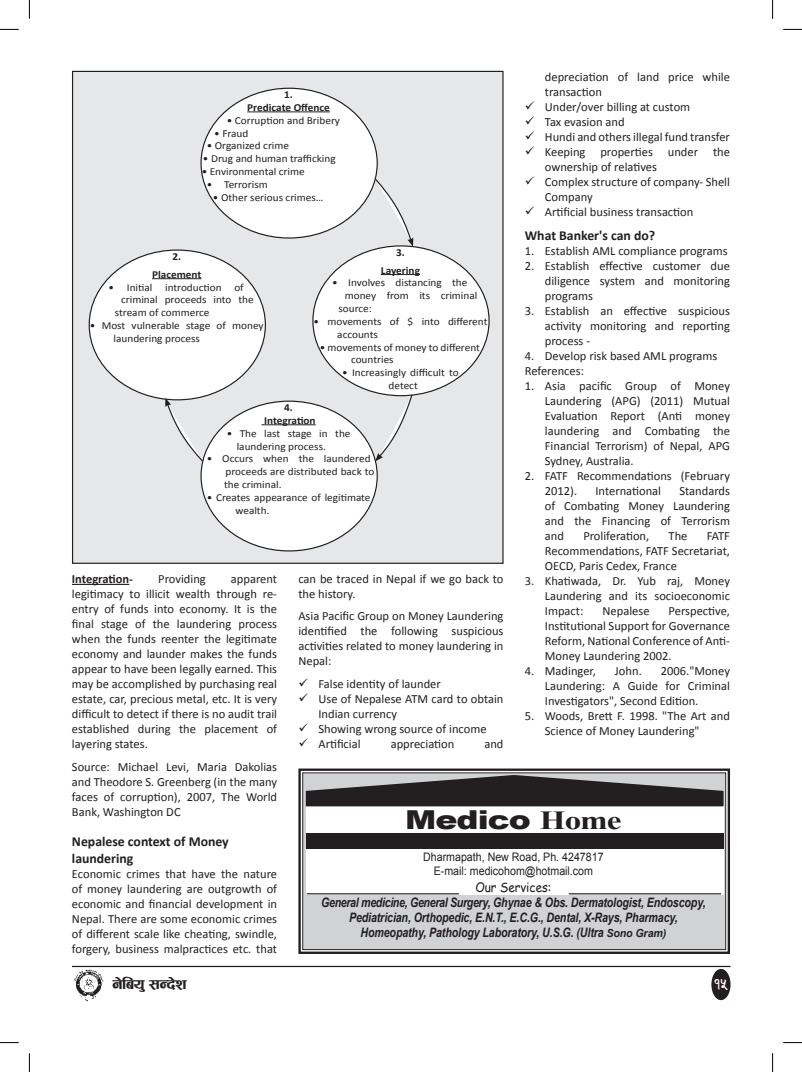
<style>
.page{position:relative;width:802px;height:1072px;background:#fff}
.page>*{position:absolute;margin:0;border:0;box-sizing:border-box;transform-origin:0 0}
.t1{font:900 26.12px "Arial";letter-spacing:-.03em;color:#231f20;scale:1.27 1}
.t2{font:20px "Supravaha NUM Bold";color:#fff}
.t3{font:17.5px "Sun";color:#231f20}
.t4{font:700 13.75px/16.5px "Calibri";color:#231f20}
.t5{font:italic 700 13px/15px "Arial";letter-spacing:-.01em;color:#231f20;text-align:center;scale:.82 1}
.t6{font:13px "Comic Sans MS";color:#231f20;scale:.91 1}
.t7{font:12.5px/15px "Calibri";color:#231f20;text-align:justify}
.t8{font:700 12.5px "Calibri";letter-spacing:-.005em;color:#231f20}
.t9{font:11.75px/14.1px "Arial";color:#231f20;text-align:center;scale:.91 1}
.t10{font:10.75px/12.9px "Calibri";color:#231f20;scale:1.05 1}
.t11{font:700 10.75px/12.9px "Calibri";color:#231f20;text-align:center;scale:1.05 1}
.s1{font-family:"Times New Roman";font-weight:700}
.s2{font-size:11.12px}
</style>
<div class="page">
<div style="left:711px;top:968px;width:19px;height:31px;background:#231f20;border-radius:50%"></div>
<hr style="left:72px;top:965px;width:658px;height:1px;background:#231f20">
<img style="left:74px;top:969px;width:30px;height:32px">
<hr style="left:72px;top:583px;width:57px;height:2px;background:#231f20">
<div style="left:72px;top:71px;width:431px;height:492px;background:#e6e7e9"></div>
<div style="left:201px;top:88px;width:176px;height:150px;background:#fff;border-radius:50%"></div>
<hr style="left:247px;top:111px;width:83px;height:1px;background:#231f20">
<div style="left:201px;top:401px;width:176px;height:150px;background:#fff;border-radius:50%"></div>
<hr style="left:261px;top:424px;width:54px;height:1px;background:#231f20">
<div style="left:89px;top:250px;width:176px;height:150px;background:#fff;border-radius:50%"></div>
<hr style="left:152px;top:278px;width:49px;height:1px;background:#231f20">
<div style="left:313px;top:246px;width:176px;height:149px;background:#fff;border-radius:50%"></div>
<hr style="left:381px;top:274px;width:39px;height:1px;background:#231f20">
<svg style="left:373px;top:177px;width:40px;height:70px"></svg>
<svg style="left:375px;top:393px;width:38px;height:68px"></svg>
<svg style="left:165px;top:397px;width:39px;height:66px"></svg>
<svg style="left:298px;top:768px;width:432px;height:186px;background:#bcbcbe"></svg>
<div style="left:306px;top:804px;width:417px;height:41px;background:#fff"></div>
<div style="left:306px;top:848px;width:417px;height:46px;background:#fff"></div>
<div style="left:306px;top:833px;width:417px;height:16px;background:#231f20"></div>
<svg style="left:306px;top:774px;width:417px;height:32px;background:#535052"></svg>
<hr style="left:306px;top:893px;width:152px;height:1px;background:#231f20">
<hr style="left:568px;top:893px;width:152px;height:1px;background:#231f20">
<svg style="left:0;top:29px;width:19px;height:1px"></svg>
<svg style="left:783px;top:29px;width:18px;height:1px"></svg>
<svg style="left:0;top:1042px;width:19px;height:1px"></svg>
<svg style="left:783px;top:1042px;width:18px;height:1px"></svg>
<svg style="left:29px;top:0;width:1px;height:19px"></svg>
<svg style="left:29px;top:1053px;width:1px;height:18px"></svg>
<svg style="left:772px;top:0;width:1px;height:19px"></svg>
<svg style="left:772px;top:1053px;width:1px;height:18px"></svg>
<p class="t7" style="left:544px;top:69px;width:186px">depreciation of land price while transaction</p>
<p class="t7" style="left:524px;top:99px;width:167px">✓ Under/over billing at custom</p>
<p class="t7" style="left:524px;top:114px;width:101px">✓ Tax evasion and</p>
<p class="t7" style="left:524px;top:129px;width:206px">✓ Hundi and others illegal fund transfer</p>
<p class="t7" style="left:544px;top:144px;width:186px;text-indent:-20px">✓ Keeping properties under the ownership of relatives</p>
<p class="t7" style="left:544px;top:174px;width:186px;text-indent:-20px">✓ Complex structure of company- Shell<br>Company</p>
<p class="t7" style="left:524px;top:204px;width:170px">✓ Artificial business transaction</p>
<p class="t4" style="left:524px;top:226px;width:132px">What Banker's can do?</p>
<p class="t7" style="left:524px;top:243px;width:204px">1. Establish AML compliance programs</p>
<p class="t7" style="left:544px;top:258px;width:186px;text-indent:-20px">2. Establish effective customer due diligence system and monitoring programs</p>
<p class="t7" style="left:544px;top:303px;width:186px;text-indent:-20px">3. Establish an effective suspicious activity monitoring and reporting process -</p>
<p class="t7" style="left:524px;top:348px;width:194px">4. Develop risk based AML programs<br>References:</p>
<p class="t7" style="left:544px;top:378px;width:186px;text-indent:-20px">1. Asia pacific Group of Money Laundering (APG) (2011) Mutual Evaluation Report (Anti money laundering and Combating the Financial Terrorism) of Nepal, APG Sydney, Australia.</p>
<p class="t7" style="left:544px;top:468px;width:186px;text-indent:-20px">2. FATF Recommendations (February<br>2012).</p>
<p class="t11" style="left:247px;top:88px;width:80px">1.<br>Predicate Offence</p>
<p class="t10" style="left:226px;top:113px;width:109px">• Corruption and Bribery</p>
<p class="t10" style="left:214px;top:126px;width:34px">• Fraud</p>
<p class="t10" style="left:206px;top:139px;width:80px">• Organized crime</p>
<p class="t10" style="left:203px;top:152px;width:128px">• Drug and human trafficking</p>
<p class="t10" style="left:201px;top:164px;width:100px">• Environmental crime</p>
<p class="t10" style="left:206px;top:177px;width:60px">• Terrorism</p>
<p class="t10" style="left:213px;top:190px;width:107px">• Other serious crimes…</p>
<p class="t11" style="left:381px;top:243px;width:39px;line-height:17.8px">3.<br>Layering</p>
<p class="t10" style="left:332px;top:276px;width:130px">• Involves distancing the</p>
<p class="t10" style="left:344px;top:289px;width:128px">money from its criminal</p>
<p class="t10" style="left:338px;top:301px;width:33px">source:</p>
<p class="t10" style="left:337px;top:314px;width:144px;text-indent:-24px">• movements of $ into different accounts</p>
<p class="t10" style="left:351px;top:340px;width:124px;text-indent:-31px">• movements of money to different countries</p>
<p class="t10" style="left:342px;top:366px;width:112px;text-align:center">• Increasingly difficult to detect</p>
<p class="t11" style="left:152px;top:247px;width:48px;line-height:17.8px">2.<br>Placement</p>
<p class="t10" style="left:108px;top:280px;width:130px">• Initial introduction of</p>
<p class="t10" style="left:121px;top:293px;width:128px">criminal proceeds into the</p>
<p class="t10" style="left:115px;top:306px;width:92px">stream of commerce</p>
<p class="t10" style="left:113px;top:318px;width:144px;text-indent:-24px">• Most vulnerable stage of money laundering process</p>
<p class="t11" style="left:264px;top:400px;width:51px">4.<br>Integration</p>
<p class="t10" style="left:236px;top:426px;width:110px;text-indent:-10px">• The last stage in the laundering process.</p>
<p class="t10" style="left:224px;top:452px;width:144px;text-indent:-18px">• Occurs when the laundered proceeds are distributed back to the criminal.</p>
<p class="t10" style="left:235px;top:490px;width:130px;text-indent:-29px">• Creates appearance of legitimate wealth.</p>
<p class="t7" style="left:595px;top:483px;width:67px">International</p>
<p class="t7" style="left:544px;top:483px;width:186px;text-indent:134px">Standards of Combating Money Laundering and the Financing of Terrorism and</p>
<p class="t7" style="left:583px;top:528px;width:67px">Proliferation,</p>
<p class="t7" style="left:668px;top:528px;width:20px">The</p>
<p class="t7" style="left:544px;top:528px;width:186px;text-indent:162px">FATF Recommendations, FATF Secretariat, OECD, Paris Cedex, France</p>
<p class="t7" style="left:544px;top:573px;width:186px;text-indent:-20px">3. Khatiwada, Dr. Yub raj, Money Laundering and its socioeconomic Impact:</p>
<p class="t7" style="left:298px;top:571px;width:206px">can be traced in Nepal if we go back to the history.</p>
<p class="t7" style="left:298px;top:608px;width:206px">Asia Pacific Group on Money Laundering identified the following suspicious activities related to money laundering in Nepal:</p>
<p class="t7" style="left:298px;top:675px;width:144px">✓ False identity of launder</p>
<p class="t7" style="left:318px;top:690px;width:186px;text-indent:-20px">✓ Use of Nepalese ATM card to obtain<br>Indian currency</p>
<p class="t7" style="left:298px;top:720px;width:190px">✓ Showing wrong source of income</p>
<p class="t7" style="left:298px;top:735px;width:64px">✓ Artificial</p>
<p class="t7" style="left:390px;top:735px;width:65px">appreciation</p>
<p class="t7" style="left:484px;top:735px;width:21px">and</p>
<p class="t8" style="left:72px;top:571px;width:63px">Integration-</p>
<p class="t7" style="left:158px;top:571px;width:49px">Providing</p>
<p class="t7" style="left:72px;top:571px;width:206px;text-indent:159px">apparent legitimacy to illicit wealth through re&shy;entry of funds into economy. It is the final stage of the laundering process when the funds reenter the legitimate economy and launder makes the funds appear to have been legally earned. This may be accomplished by purchasing real estate, car, precious metal, etc. It is very difficult to detect if there is no audit trail established during the placement of layering states.</p>
<p class="t7" style="left:72px;top:758px;width:206px">Source: Michael Levi, Maria Dakolias and Theodore S. Greenberg (in the many faces of corruption), 2007, The World Bank, Washington DC</p>
<p class="t4" style="left:72px;top:832px;width:158px">Nepalese context of Money laundering</p>
<p class="t7" style="left:72px;top:865px;width:206px">Economic crimes that have the nature of money laundering are outgrowth of economic and financial development in Nepal. There are some economic crimes of different scale like cheating, swindle, forgery, business malpractices etc. that</p>
<p class="t7" style="left:602px;top:603px;width:49px">Nepalese</p>
<p class="t7" style="left:544px;top:603px;width:187px;text-indent:124px">Perspective, Institutional Support for Governance Reform, National Conference of Anti-Money Laundering 2002.</p>
<p class="t7" style="left:524px;top:663px;width:73px">4. Madinger,</p>
<p class="t7" style="left:614px;top:663px;width:28px">John.</p>
<p class="t7" style="left:544px;top:663px;width:187px;text-indent:116px">2006."Money Laundering: A Guide for Criminal Investigators", Second Edition.</p>
<p class="t7" style="left:544px;top:708px;width:186px;text-indent:-20px">5. Woods, Brett F. 1998. "The Art and<br>Science of Money Laundering"</p>
<h1 class="t1" style="left:405px;top:800px;width:172px">Medico <span class="s1">Home</span></h1>
<p class="t9" style="left:423px;top:849px;width:200px">Dharmapath, New Road, Ph. 4247817<br>E-mail: medicohom@hotmail.com</p>
<p class="t6" style="left:475px;top:877px;width:85px">Our Services:</p>
<p class="t5" style="left:321px;top:895px;width:470px">General medicine, General Surgery, Ghynae &amp; Obs. Dermatologist, Endoscopy,<br>Pediatrician, Orthopedic, E.N.T., E.C.G., Dental, X-Rays, Pharmacy,<br>Homeopathy, Pathology Laboratory, U.S.G. (Ultra <span class="s2">Sono Gram)</span></p>
<h3 class="t3" style="left:112px;top:976px;width:76px">g]lao';Gb]z</h3>
<h2 class="t2" style="left:714px;top:973px;width:16px">15</h2>
</div>
